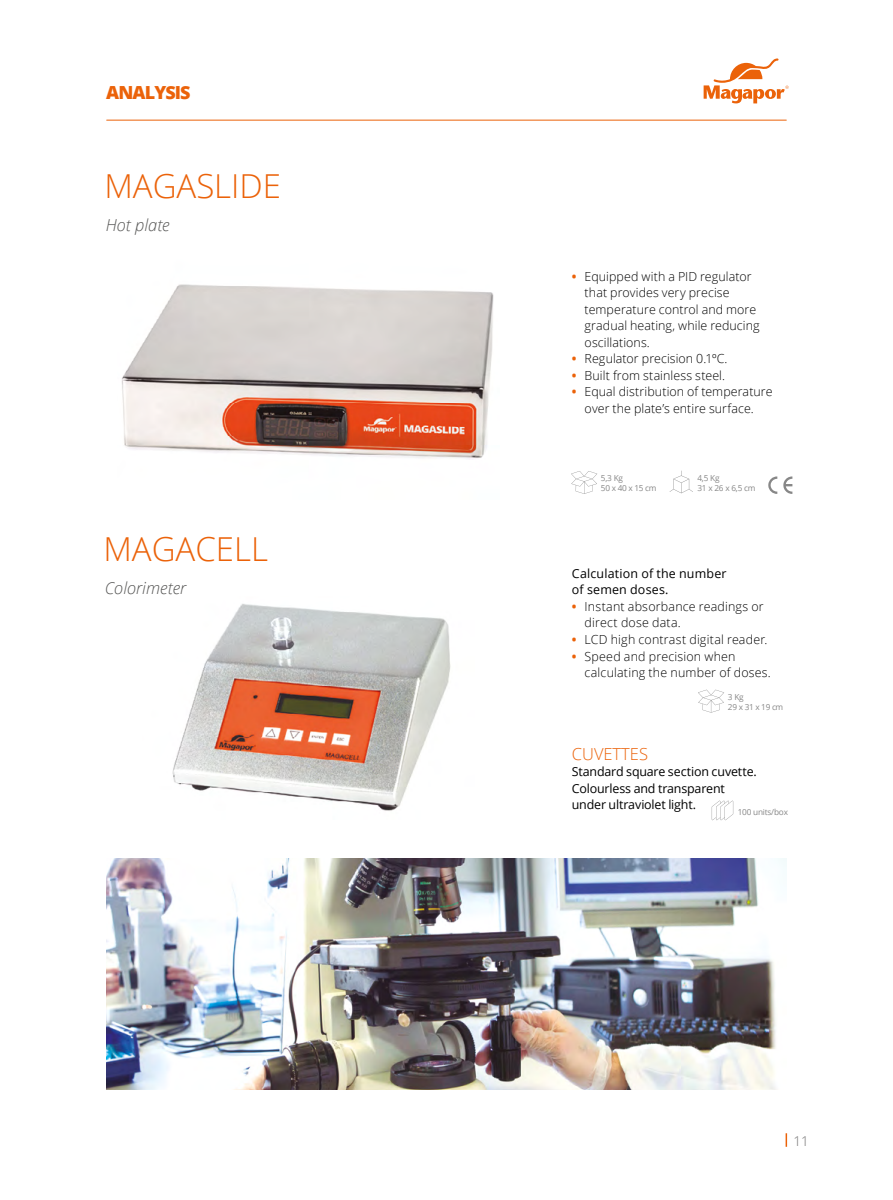
<style>
.page{position:relative;width:893px;height:1200px;background:#fff}
.page>*{position:absolute;margin:0;border:0;box-sizing:border-box;transform-origin:0 0}
.t1{font:300 33px "Open Sans";color:#eb6209}
.t2{font:800 18px "Open Sans";letter-spacing:-.05em;color:#eb6209}
.t3{font:italic 300 16.5px "Open Sans";color:#575756}
.t4{font:300 16.5px "Open Sans";color:#eb6209}
.t5{font:300 13.5px "Open Sans";color:#706f6f}
.t6{font:300 12.45px/16.5px "Open Sans";letter-spacing:.005em;color:#000}
.t7{font:12.45px/16.5px "Open Sans";letter-spacing:-.01em;color:#000}
.t8{font:12.45px/16.5px "Open Sans";letter-spacing:.015em;color:#000}
.t9{font:8.25px/9.9px "Open Sans";letter-spacing:-.025em;color:#878787}
.s1{font-weight:700;color:#eb6209}
</style>
<div class="page">
<hr style="left:107px;top:120px;width:679px;height:1px;background:#eb6209">
<svg style="left:704px;top:58px;width:85px;height:45px"></svg>
<svg style="left:786px;top:1133px;width:1px;height:13px"></svg>
<img style="left:172px;top:604px;width:279px;height:207px">
<img style="left:122px;top:284px;width:372px;height:176px">
<img style="left:106px;top:858px;width:680px;height:231px">
<svg style="left:768px;top:476px;width:9px;height:18px"></svg>
<svg style="left:783px;top:476px;width:9px;height:18px"></svg>
<svg style="left:571px;top:471px;width:26px;height:23px"></svg>
<svg style="left:712px;top:800px;width:21px;height:20px"></svg>
<svg style="left:698px;top:689px;width:26px;height:23px"></svg>
<svg style="left:670px;top:470px;width:23px;height:23px"></svg>
<h2 class="t2" style="left:106px;top:79px;width:86px">ANALYSIS</h2>
<h1 class="t1" style="left:104px;top:163px;width:178px">MAGASLIDE</h1>
<h3 class="t3" style="left:106px;top:214px;width:65px">Hot plate</h3>
<h1 class="t1" style="left:103px;top:526px;width:166px">MAGACELL</h1>
<h3 class="t3" style="left:105px;top:577px;width:83px">Colorimeter</h3>
<p class="t6" style="left:585px;top:267px;width:176px;text-indent:-13px"><span class="s1">•</span> Equipped with a PID regulator that provides very precise temperature control and more gradual heating, while reducing oscillations.</p>
<p class="t6" style="left:572px;top:350px;width:157px"><span class="s1">•</span> Regulator precision 0.1ºC.</p>
<p class="t6" style="left:572px;top:366px;width:155px"><span class="s1">•</span> Built from stainless steel.</p>
<p class="t6" style="left:572px;top:383px;width:202px;text-align:center"><span class="s1">•</span> Equal distribution of temperature over the plate’s entire surface.</p>
<p class="t9" style="left:601px;top:473px;width:57px">5,3 Kg<br>50 x 40 x 15 cm</p>
<p class="t9" style="left:697px;top:473px;width:60px">4,5 Kg<br>31 x 26 x 6,5 cm</p>
<p class="t8" style="left:572px;top:564px;width:156px">Calculation of the number of semen doses.</p>
<p class="t6" style="left:585px;top:597px;width:181px;text-indent:-13px"><span class="s1">•</span> Instant absorbance readings or direct dose data.</p>
<p class="t6" style="left:572px;top:630px;width:197px"><span class="s1">•</span> LCD high contrast digital reader.</p>
<p class="t6" style="left:585px;top:647px;width:188px;text-indent:-13px"><span class="s1">•</span> Speed and precision when calculating the number of doses.</p>
<p class="t9" style="left:728px;top:691px;width:57px">3 Kg<br>29 x 31 x 19 cm</p>
<h3 class="t4" style="left:572px;top:742px;width:78px">CUVETTES</h3>
<p class="t7" style="left:572px;top:762px;width:186px">Standard square section cuvette.<br>Colourless and transparent under ultraviolet light.</p>
<p class="t9" style="left:738px;top:806px;width:52px">100 units/box</p>
<p class="t5" style="left:793px;top:1131px;width:17px">11</p>
</div>
